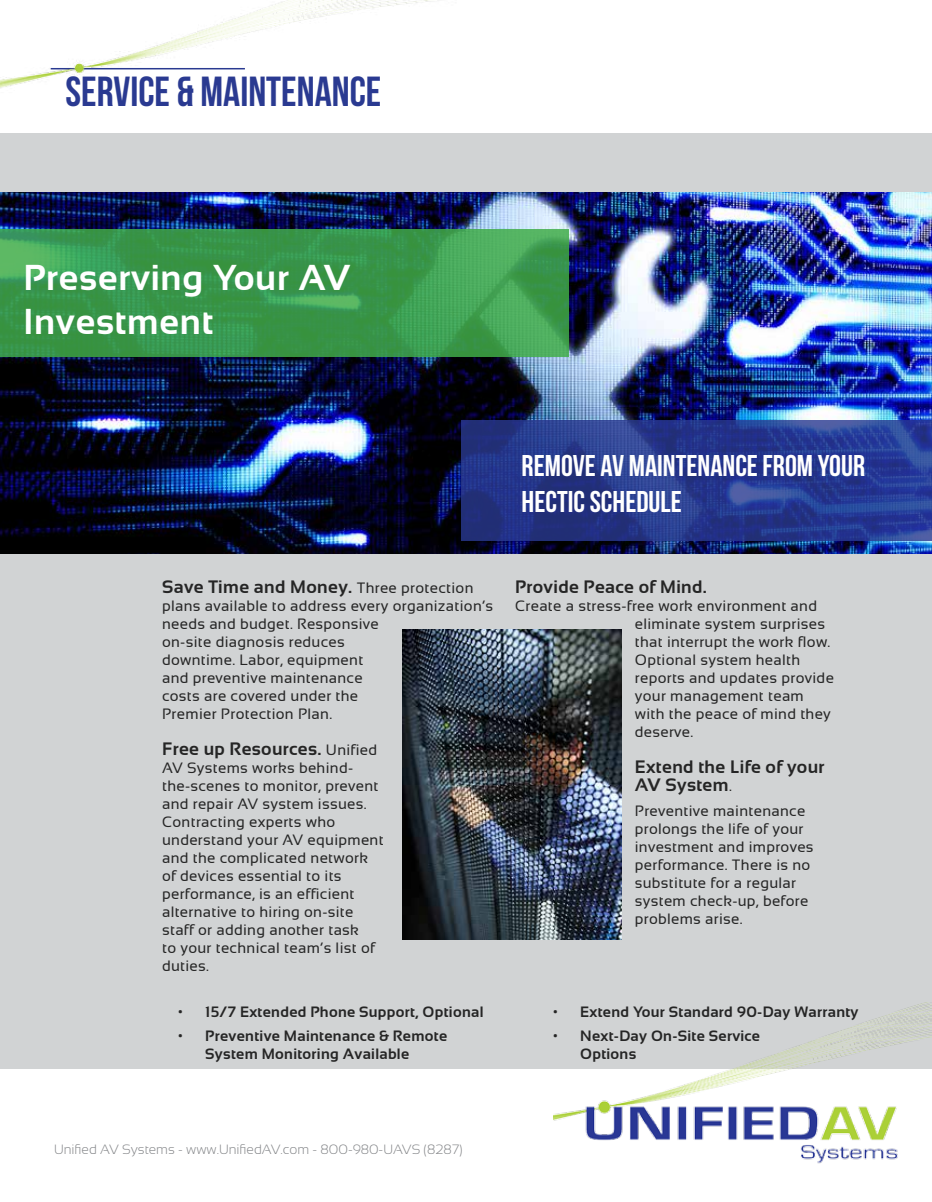
<style>
.page{position:relative;width:932px;height:1202px;background:#fff}
.page>*{position:absolute;margin:0;border:0;box-sizing:border-box;transform-origin:0 0}
.t1{font:42px "Bebas Neue";color:#2a3a91}
.t2{font:700 36px/43.2px "Sansation";letter-spacing:.02em;color:#fff}
.t3{font:30px/36px "Bebas Neue";color:#fff}
.t4{font:700 18px/18px "Sansation";letter-spacing:.02em;color:#252525}
.t5{font:15px/18px "Sansation";letter-spacing:.02em;color:#252525}
.t6{font:700 15px/18px "Sansation";letter-spacing:.02em;color:#252525}
.t7{font:300 13.5px "Sansation";color:#808285}
.s1{font-weight:400;font-size:15px}
</style>
<div class="page">
<div style="left:0;top:133px;width:932px;height:936px;background:#d1d3d4"></div>
<img style="left:0;top:193px;width:932px;height:361px">
<img style="left:0;top:0;width:439px;height:88px">
<svg style="left:461px;top:420px;width:471px;height:120px;background:#27398d"></svg>
<img style="left:553px;top:1002px;width:378px;height:162px">
<svg style="left:0;top:230px;width:569px;height:127px;background:#3c9a4e"></svg>
<img style="left:402px;top:630px;width:219px;height:309px">
<h1 class="t1" style="left:66px;top:69px;width:317px">SERVICE &amp; MAINTENANCE</h1>
<h2 class="t2" style="left:23px;top:256px;width:328px">Preserving Your AV<br>Investment</h2>
<h3 class="t3" style="left:521px;top:447px;width:345px">REMOVE AV MAINTENANCE FROM YOUR<br>HECTIC SCHEDULE</h3>
<p class="t4" style="left:162px;top:578px;width:313px">Save Time and Money. <span class="s1">Three protection</span></p>
<p class="t5" style="left:162px;top:597px;width:333px">plans available to address every organization’s needs and budget. Responsive<br>on-site diagnosis reduces<br>downtime. Labor, equipment<br>and preventive maintenance<br>costs are covered under the<br>Premier Protection Plan.</p>
<p class="t4" style="left:162px;top:740px;width:217px">Free up Resources. <span class="s1">Unified</span></p>
<p class="t5" style="left:162px;top:759px;width:223px">AV Systems works behind&shy;the-scenes to monitor, prevent and repair AV system issues.<br>Contracting experts who understand your AV equipment and the complicated network of devices essential to its performance, is an efficient alternative to hiring on-site staff or adding another task<br>to your technical team’s list of duties.</p>
<p class="t6" style="left:178px;top:1002px;width:307px">• 15/7 Extended Phone Support, Optional</p>
<p class="t6" style="left:205px;top:1026px;width:243px;text-indent:-27px">• Preventive Maintenance &amp; Remote<br>System Monitoring Available</p>
<p class="t4" style="left:515px;top:578px;width:193px">Provide Peace of Mind.</p>
<p class="t5" style="left:635px;top:597px;width:201px;text-indent:-120px">Create a stress-free work environment and eliminate system surprises that interrupt the work flow.<br>Optional system health reports and updates provide your management team with the peace of mind they deserve.</p>
<p class="t4" style="left:634px;top:758px;width:191px">Extend the Life of your<br>AV System<span class="s1">.</span></p>
<p class="t5" style="left:634px;top:801px;width:180px">Preventive maintenance prolongs the life of your investment and improves performance. There is no substitute for a regular system check-up, before problems arise.</p>
<p class="t6" style="left:553px;top:1002px;width:307px">• Extend Your Standard 90-Day Warranty</p>
<p class="t6" style="left:580px;top:1026px;width:181px;text-indent:-27px">• Next-Day On-Site Service<br>Options</p>
<p class="t7" style="left:54px;top:1141px;width:410px">Unified AV Systems - www.UnifiedAV.com - 800-980-UAVS (8287)</p>
</div>
